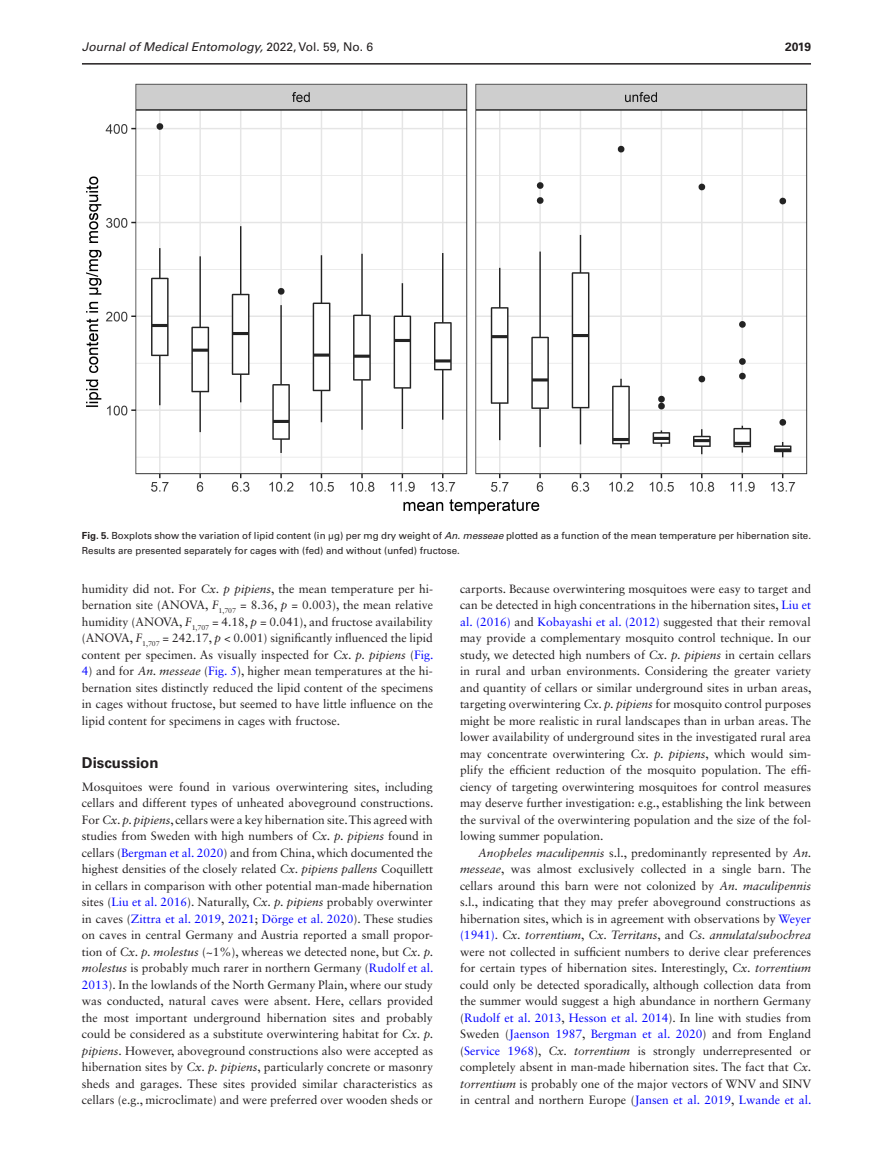
<style>
.page{position:relative;width:893px;height:1174px;background:#fff}
.page>*{position:absolute;margin:0;border:0;box-sizing:border-box;transform-origin:0 0}
.t1{font:700 15px "Univers LT Std";color:#231f20}
.t2{font:12px/16.5px "Sabon LT Std";color:#231f20;text-align:justify}
.t3{font:italic 12px "Univers LT Std";color:#231f20}
.t4{font:700 12px "Univers LT Std";color:#231f20}
.t5{font:9.75px/14.2px "Univers LT Std";color:#231f20}
.s1{font-style:normal}
.s2{font-weight:700}
.s3{font-style:italic}
.s4{color:#00f}
</style>
<div class="page">
<hr style="left:82px;top:63px;width:729px;height:2px;background:#231f20">
<img style="left:86px;top:83px;width:722px;height:432px">
<p class="t3" style="left:82px;top:40px;width:293px">Journal of Medical Entomology, <span class="s1">2022, Vol. 59, No. 6</span></p>
<p class="t4" style="left:785px;top:40px;width:27px">2019</p>
<p class="t5" style="left:82px;top:529px;width:731px"><span class="s2">Fig. 5.</span> Boxplots show the variation of lipid content (in µg) per mg dry weight of <span class="s3">An. messeae</span> plotted as a function of the mean temperature per hibernation site.<br>Results are presented separately for cages with (fed) and without (unfed) fructose.</p>
<p class="t2" style="left:82px;top:580px;width:353px">humidity did not. For <span class="s3">Cx. p pipiens</span>, the mean temperature per hi&shy;bernation site (ANOVA, <span class="s3">F</span><sub>1,707</sub> = 8.36, <span class="s3">p</span> = 0.003), the mean relative humidity (ANOVA, <span class="s3">F</span><sub>1,707</sub> = 4.18, <span class="s3">p</span> = 0.041), and fructose availability (ANOVA, <span class="s3">F</span><sub>1,707</sub> = 242.17, <span class="s3">p</span> &lt; 0.001) significantly influenced the lipid content per specimen. As visually inspected for <span class="s3">Cx. p. pipiens</span> (<span class="s4">Fig.</span></p>
<p class="t2" style="left:82px;top:662px;width:353px"><span class="s4">4</span>) and for <span class="s3">An. messeae</span> (<span class="s4">Fig. 5</span>), higher mean temperatures at the hi&shy;bernation sites distinctly reduced the lipid content of the specimens in cages without fructose, but seemed to have little influence on the lipid content for specimens in cages with fructose.</p>
<p class="t1" style="left:82px;top:754px;width:78px">Discussion</p>
<p class="t2" style="left:82px;top:778px;width:353px">Mosquitoes were found in various overwintering sites, including cellars and different types of unheated aboveground constructions.<br>For <span class="s3">Cx. p. pipiens</span>, cellars were a key hibernation site. This agreed with studies from Sweden with high numbers of <span class="s3">Cx. p. pipiens</span> found in cellars (<span class="s4">Bergman et al. 2020</span>) and from China, which documented the highest densities of the closely related <span class="s3">Cx. pipiens pallens</span> Coquillett in cellars in comparison with other potential man-made hibernation sites (<span class="s4">Liu et al. 2016</span>). Naturally, <span class="s3">Cx. p. pipiens</span> probably overwinter in caves (<span class="s4">Zittra et al. 2019</span>, <span class="s4">2021</span>; <span class="s4">Dörge et al. 2020</span>). These studies on caves in central Germany and Austria reported a small propor&shy;tion of <span class="s3">Cx. p. molestus</span> (~1%), whereas we detected none, but <span class="s3">Cx. p. molestus</span> is probably much rarer in northern Germany (<span class="s4">Rudolf et al.<br>2013</span>). In the lowlands of the North Germany Plain, where our study was conducted, natural caves were absent. Here, cellars provided the most important underground hibernation sites and probably could be considered as a substitute overwintering habitat for <span class="s3">Cx. p. pipiens</span>. However, aboveground constructions also were accepted as hibernation sites by <span class="s3">Cx. p. pipiens</span>, particularly concrete or masonry sheds and garages. These sites provided similar characteristics as cellars (e.g., microclimate) and were preferred over wooden sheds or</p>
<p class="t2" style="left:460px;top:580px;width:353px">carports. Because overwintering mosquitoes were easy to target and can be detected in high concentrations in the hibernation sites, <span class="s4">Liu et al. (2016)</span> and <span class="s4">Kobayashi et al. (2012)</span> suggested that their removal may provide a complementary mosquito control technique. In our study, we detected high numbers of <span class="s3">Cx. p. pipiens</span> in certain cellars in rural and urban environments. Considering the greater variety and quantity of cellars or similar underground sites in urban areas, targeting overwintering <span class="s3">Cx. p. pipiens</span> for mosquito control purposes might be more realistic in rural landscapes than in urban areas. The lower availability of underground sites in the investigated rural area may concentrate overwintering <span class="s3">Cx. p. pipiens</span>, which would sim&shy;plify the efficient reduction of the mosquito population. The effi&shy;ciency of targeting overwintering mosquitoes for control measures may deserve further investigation: e.g., establishing the link between the survival of the overwintering population and the size of the fol&shy;lowing summer population.</p>
<p class="t2" style="left:460px;top:844px;width:353px;text-indent:18px"><span class="s3">Anopheles maculipennis</span> s.l., predominantly represented by <span class="s3">An. messeae</span>, was almost exclusively collected in a single barn. The cellars around this barn were not colonized by <span class="s3">An. maculipennis </span>s.l., indicating that they may prefer aboveground constructions as hibernation sites, which is in agreement with observations by <span class="s4">Weyer (1941)</span>. <span class="s3">Cx. torrentium</span>, <span class="s3">Cx. Territans</span>, and <span class="s3">Cs. annulata</span>/<span class="s3">subochrea </span>were not collected in sufficient numbers to derive clear preferences for certain types of hibernation sites. Interestingly, <span class="s3">Cx. torrentium </span>could only be detected sporadically, although collection data from the summer would suggest a high abundance in northern Germany (<span class="s4">Rudolf et al. 2013</span>, <span class="s4">Hesson et al. 2014</span>). In line with studies from Sweden (<span class="s4">Jaenson 1987</span>, <span class="s4">Bergman et al. 2020</span>) and from England (<span class="s4">Service 1968</span>), <span class="s3">Cx. torrentium</span> is strongly underrepresented or completely absent in man-made hibernation sites. The fact that <span class="s3">Cx. torrentium</span> is probably one of the major vectors of WNV and SINV in central and northern Europe (<span class="s4">Jansen et al. 2019</span>, <span class="s4">Lwande et al.</span></p>
</div>
